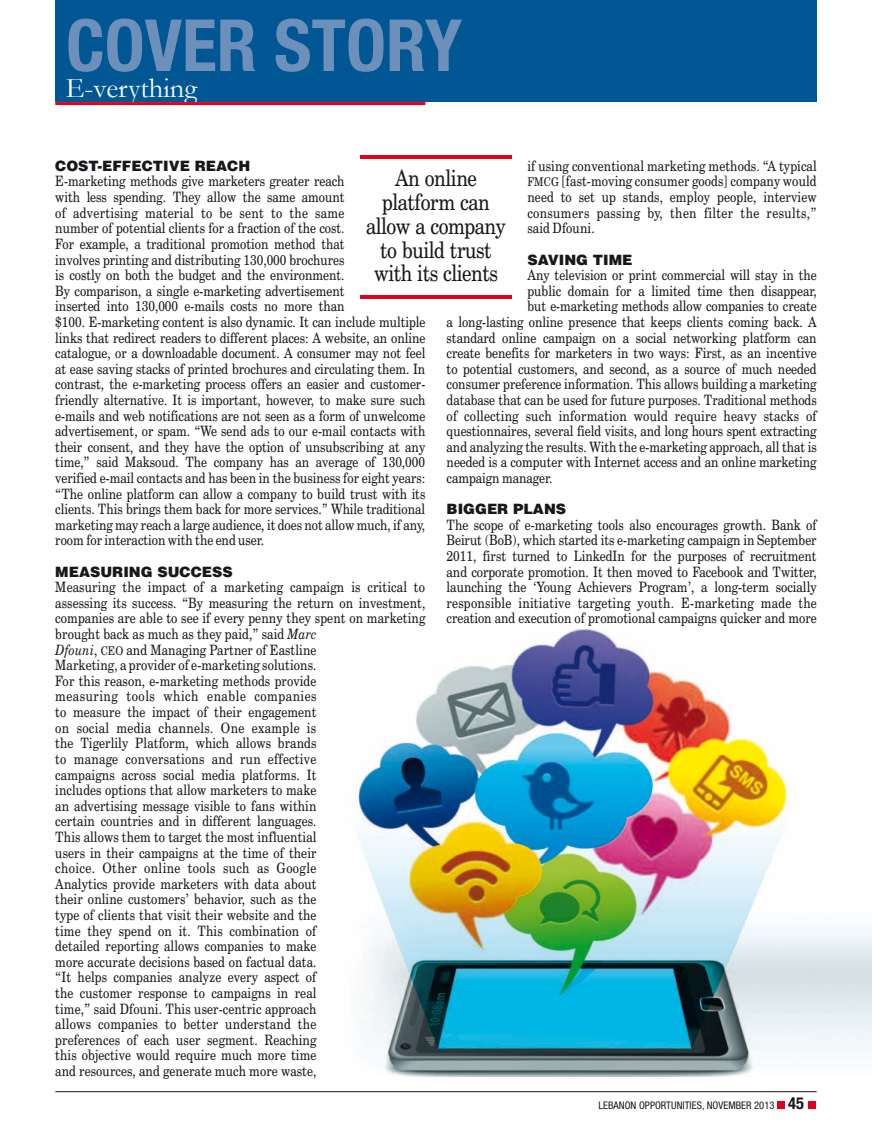
<style>
.page{position:relative;width:872px;height:1140px;background:#fff}
.page>*{position:absolute;margin:0;border:0;box-sizing:border-box;transform-origin:0 0}
.t1{font:28.5px "Garamond";color:#fff}
.t2{font:22.5px/23.7px "Century Schoolbook BT";letter-spacing:-.02em;color:#1a171c;text-align:center;scale:.85 1}
.t3{font:14.25px/15.6px "Century Schoolbook BT";color:#1a171c;text-align:justify;scale:.85 1}
.t4{font:900 14.25px "Helvetica";color:#1a171c}
.t5{font:14.25px "Century Schoolbook BT";letter-spacing:.02em;color:#1a171c;scale:.85 1}
.t6{font:condensed 10.5px "Helvetica Neue";letter-spacing:.005em;color:#1a171c}
.s1{font-size:12px}
.s2{font-style:italic}
.s3{font-weight:700;font-size:16.5px}
</style>
<div class="page">
<img style="left:358px;top:629px;width:514px;height:447px">
<hr style="left:55px;top:1091px;width:761px;height:1px;background:#1a171c">
<div style="left:777px;top:1101px;width:8px;height:8px;background:#e2001a"></div>
<div style="left:807px;top:1101px;width:8px;height:8px;background:#e2001a"></div>
<hr style="left:360px;top:155px;width:152px;height:3px;background:#e2001a">
<hr style="left:360px;top:296px;width:152px;height:3px;background:#e2001a">
<div style="left:55px;top:0;width:761px;height:102px;background:#005794"></div>
<hr style="left:55px;top:102px;width:370px;height:3px;background:#e2001a">
<h1 class="t1" style="left:66px;top:72px;width:133px">E-verything</h1>
<p class="t3" style="left:527px;top:159px;width:342px">if using conventional marketing methods. “A typical <span class="s1">FMCG</span> [fast-moving consumer goods] company would need to set up stands, employ people, interview consumers passing by, then filter the results,” said Dfouni.</p>
<p class="t4" style="left:527px;top:254px;width:107px">SAVING TIME</p>
<p class="t3" style="left:527px;top:268px;width:342px">Any television or print commercial will stay in the</p>
<p class="t3" style="left:527px;top:284px;width:342px">public domain for a limited time then disappear,</p>
<p class="t3" style="left:527px;top:300px;width:342px">but e-marketing methods allow companies to create</p>
<p class="t3" style="left:446px;top:315px;width:437px">a long-lasting online presence that keeps clients coming back. A</p>
<p class="t3" style="left:446px;top:331px;width:437px">standard online campaign on a social networking platform can</p>
<p class="t3" style="left:446px;top:346px;width:437px">create benefits for marketers in two ways: First, as an incentive</p>
<p class="t3" style="left:446px;top:362px;width:437px">to potential customers, and second, as a source of much needed</p>
<p class="t3" style="left:446px;top:378px;width:437px">consumer preference information. This allows building a marketing</p>
<p class="t3" style="left:446px;top:393px;width:437px">database that can be used for future purposes. Traditional methods</p>
<p class="t5" style="left:446px;top:410px;width:437px">of collecting such information would require heavy stacks of</p>
<p class="t3" style="left:446px;top:424px;width:437px">questionnaires, several field visits, and long hours spent extracting</p>
<p class="t3" style="left:446px;top:440px;width:437px">and analyzing the results. With the e-marketing approach, all that is</p>
<p class="t3" style="left:446px;top:456px;width:437px">needed is a computer with Internet access and an online marketing</p>
<p class="t3" style="left:446px;top:471px;width:126px">campaign manager.</p>
<p class="t4" style="left:446px;top:504px;width:121px">BIGGER PLANS</p>
<p class="t3" style="left:446px;top:518px;width:437px">The scope of e-marketing tools also encourages growth. Bank of Beirut (BoB), which started its e-marketing campaign in September 2011, first turned to LinkedIn for the purposes of recruitment and corporate promotion. It then moved to Facebook and Twitter, launching the ‘Young Achievers Program’, a long-term socially responsible initiative targeting youth. E-marketing made the creation and execution of promotional campaigns quicker and more</p>
<p class="t4" style="left:55px;top:161px;width:196px">COST-EFFECTIVE REACH</p>
<p class="t3" style="left:55px;top:175px;width:437px;text-align:left">E-marketing methods give marketers greater reach<br>with less spending. They allow the same amount<br>of advertising material to be sent to the same<br>number of potential clients for a fraction of the cost.<br>For example, a traditional promotion method that<br>involves printing and distributing 130,000 brochures<br>is costly on both the budget and the environment.<br>By comparison, a single e-marketing advertisement<br>inserted into 130,000 e-mails costs no more than<br>$100. E-marketing content is also dynamic. It can include multiple links that redirect readers to different places: A website, an online catalogue, or a downloadable document. A consumer may not feel at ease saving stacks of printed brochures and circulating them. In contrast, the e-marketing process offers an easier and customer&shy;friendly alternative. It is important, however, to make sure such e-mails and web notifications are not seen as a form of unwelcome advertisement, or spam. “We send ads to our e-mail contacts with their consent, and they have the option of unsubscribing at any time,” said Maksoud. The company has an average of 130,000 verified e-mail contacts and has been in the business for eight years: “The online platform can allow a company to build trust with its clients. This brings them back for more services.” While traditional marketing may reach a large audience, it does not allow much, if any, room for interaction with the end user.</p>
<p class="t4" style="left:55px;top:566px;width:179px">MEASURING SUCCESS</p>
<p class="t3" style="left:55px;top:580px;width:437px;text-align:left">Measuring the impact of a marketing campaign is critical to assessing its success. “By measuring the return on investment, companies are able to see if every penny they spent on marketing brought back as much as they paid,” said <span class="s2">Marc<br>Dfouni</span>, <span class="s1">CEO</span> and Managing Partner of Eastline<br>Marketing, a provider of e-marketing solutions.<br>For this reason, e-marketing methods provide<br>measuring tools which enable companies<br>to measure the impact of their engagement<br>on social media channels. One example is<br>the Tigerlily Platform, which allows brands<br>to manage conversations and run effective<br>campaigns across social media platforms. It<br>includes options that allow marketers to make<br>an advertising message visible to fans within<br>certain countries and in different languages.<br>This allows them to target the most influential<br>users in their campaigns at the time of their<br>choice. Other online tools such as Google<br>Analytics provide marketers with data about<br>their online customers’ behavior, such as the<br>type of clients that visit their website and the<br>time they spend on it. This combination of<br>detailed reporting allows companies to make<br>more accurate decisions based on factual data.<br>“It helps companies analyze every aspect of<br>the customer response to campaigns in real<br>time,” said Dfouni. This user-centric approach<br>allows companies to better understand the<br>preferences of each user segment. Reaching<br>this objective would require much more time<br>and resources, and generate much more waste,</p>
<h2 class="t2" style="left:366px;top:169px;width:166px">An online platform can allow a company to build trust with its clients</h2>
<p class="t6" style="left:598px;top:1101px;width:207px">LEBANON OPPORTUNITIES, NOVEMBER 2013 <span class="s3">45</span></p>
</div>
